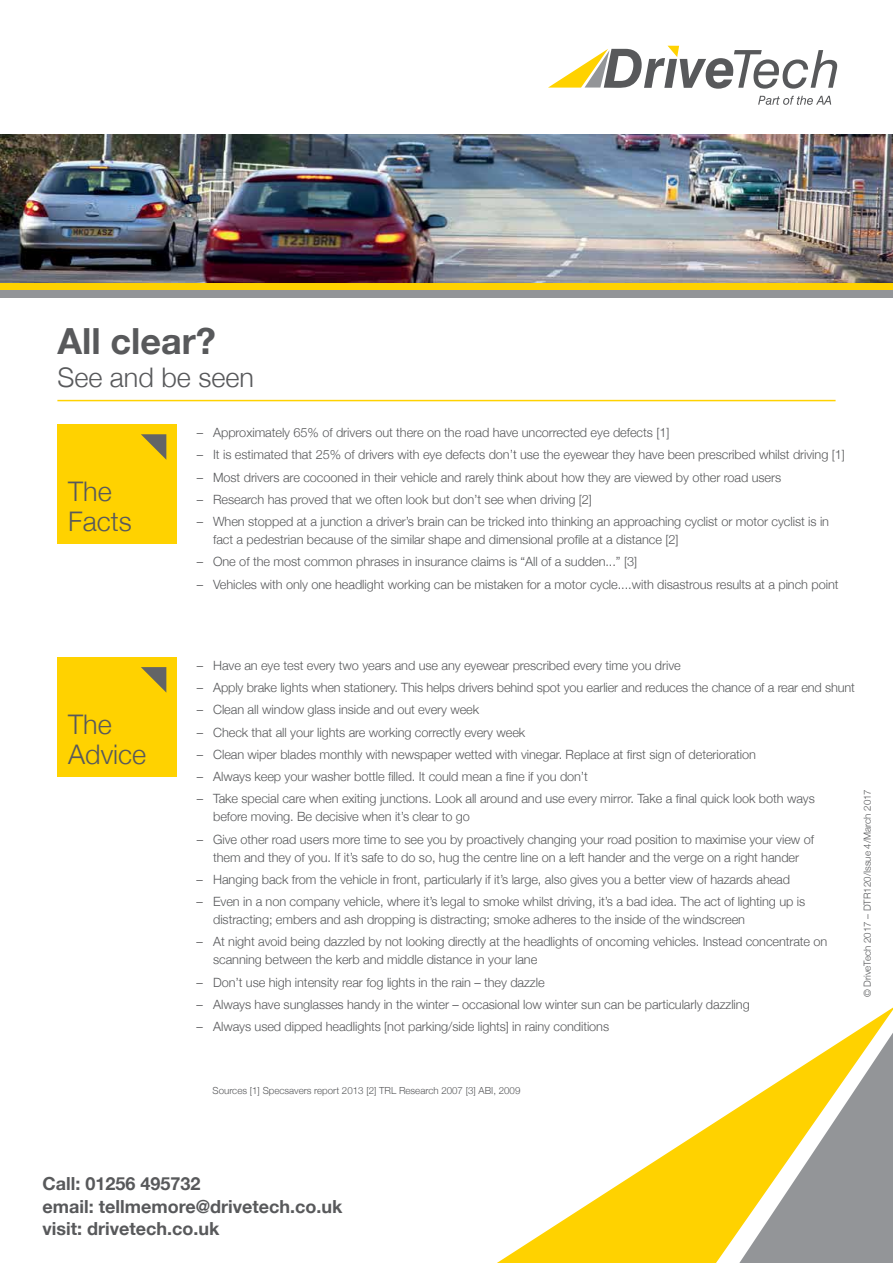
<style>
.page{position:relative;width:893px;height:1263px;background:#fff}
.page>*{position:absolute;margin:0;border:0;box-sizing:border-box;transform-origin:0 0}
.t1{font:700 36px "Helvetica Neue";color:#58595b}
.t2{font:300 27px/30px "Helvetica Neue";color:#58595b}
.t3{font:700 18px/22.5px "Helvetica Neue";color:#58595b}
.t4{font:300 12.75px/18px "Helvetica Neue";letter-spacing:-.005em;color:#58595b}
.t5{font:300 9.75px "Helvetica Neue";color:#58595b}
</style>
<div class="page">
<div style="left:57px;top:425px;width:119px;height:119px;background:#ffd200"></div>
<svg style="left:497px;top:1007px;width:396px;height:256px"></svg>
<svg style="left:739px;top:1033px;width:154px;height:230px"></svg>
<img style="left:0;top:135px;width:893px;height:148px">
<svg style="left:758px;top:96px;width:73px;height:9px"></svg>
<svg style="left:548px;top:46px;width:289px;height:43px"></svg>
<svg style="left:141px;top:434px;width:25px;height:26px"></svg>
<div style="left:0;top:284px;width:893px;height:7px;background:#ffd200"></div>
<div style="left:0;top:291px;width:893px;height:7px;background:#939598"></div>
<hr style="left:57px;top:400px;width:779px;height:1px;background:#ffd200">
<div style="left:57px;top:657px;width:119px;height:120px;background:#ffd200"></div>
<svg style="left:141px;top:667px;width:25px;height:25px"></svg>
<h1 class="t1" style="left:57px;top:313px;width:160px">All clear?</h1>
<h2 class="t2" style="left:57px;top:360px;width:198px">See and be seen</h2>
<h2 class="t2" style="left:68px;top:474px;width:65px">The<br>Facts</h2>
<p class="t4" style="left:197px;top:423px;width:474px">– Approximately 65% of drivers out there on the road have uncorrected eye defects [1]</p>
<p class="t4" style="left:197px;top:445px;width:650px">– It is estimated that 25% of drivers with eye defects don’t use the eyewear they have been prescribed whilst driving [1]</p>
<p class="t4" style="left:197px;top:467px;width:586px">– Most drivers are cocooned in their vehicle and rarely think about how they are viewed by other road users</p>
<p class="t4" style="left:197px;top:489px;width:397px">– Research has proved that we often look but don’t see when driving [2]</p>
<p class="t4" style="left:213px;top:512px;width:617px;text-indent:-16px">– When stopped at a junction a driver’s brain can be tricked into thinking an approaching cyclist or motor cyclist is in fact a pedestrian because of the similar shape and dimensional profile at a distance [2]</p>
<p class="t4" style="left:197px;top:552px;width:442px">– One of the most common phrases in insurance claims is “All of a sudden...” [3]</p>
<p class="t4" style="left:197px;top:574px;width:643px">– Vehicles with only one headlight working can be mistaken for a motor cycle....with disastrous results at a pinch point</p>
<h2 class="t2" style="left:68px;top:707px;width:80px">The<br>Advice</h2>
<p class="t4" style="left:197px;top:655px;width:486px">– Have an eye test every two years and use any eyewear prescribed every time you drive</p>
<p class="t4" style="left:197px;top:678px;width:660px">– Apply brake lights when stationery. This helps drivers behind spot you earlier and reduces the chance of a rear end shunt</p>
<p class="t4" style="left:197px;top:700px;width:284px">– Clean all window glass inside and out every week</p>
<p class="t4" style="left:197px;top:722px;width:330px">– Check that all your lights are working correctly every week</p>
<p class="t4" style="left:197px;top:744px;width:561px">– Clean wiper blades monthly with newspaper wetted with vinegar. Replace at first sign of deterioration</p>
<p class="t4" style="left:197px;top:767px;width:393px">– Always keep your washer bottle filled. It could mean a fine if you don’t</p>
<p class="t4" style="left:213px;top:789px;width:603px;text-indent:-16px">– Take special care when exiting junctions. Look all around and use every mirror. Take a final quick look both ways before moving. Be decisive when it’s clear to go</p>
<p class="t4" style="left:197px;top:829px;width:619px;text-align:center">– Give other road users more time to see you by proactively changing your road position to maximise your view of them and they of you. If it’s safe to do so, hug the centre line on a left hander and the verge on a right hander</p>
<p class="t4" style="left:197px;top:869px;width:595px">– Hanging back from the vehicle in front, particularly if it’s large, also gives you a better view of hazards ahead</p>
<p class="t4" style="left:213px;top:892px;width:594px;text-indent:-16px">– Even in a non company vehicle, where it’s legal to smoke whilst driving, it’s a bad idea. The act of lighting up is distracting; embers and ash dropping is distracting; smoke adheres to the inside of the windscreen</p>
<p class="t4" style="left:213px;top:932px;width:616px;text-indent:-16px">– At night avoid being dazzled by not looking directly at the headlights of oncoming vehicles. Instead concentrate on scanning between the kerb and middle distance in your lane</p>
<p class="t4" style="left:197px;top:972px;width:349px">– Don’t use high intensity rear fog lights in the rain – they dazzle</p>
<p class="t4" style="left:197px;top:994px;width:555px">– Always have sunglasses handy in the winter – occasional low winter sun can be particularly dazzling</p>
<p class="t4" style="left:197px;top:1017px;width:414px">– Always used dipped headlights [not parking/side lights] in rainy conditions</p>
<p class="t5" style="left:860px;top:997px;width:210px;rotate:-90deg">© DriveTech 2017 – DTR120/Issue 4/March 2017</p>
<p class="t5" style="left:213px;top:1083px;width:309px">Sources [1] Specsavers report 2013 [2] TRL Research 2007 [3] ABI, 2009</p>
<h3 class="t3" style="left:43px;top:1173px;width:301px">Call: 01256 495732<br>email: tellmemore@drivetech.co.uk visit: drivetech.co.uk</h3>
</div>
